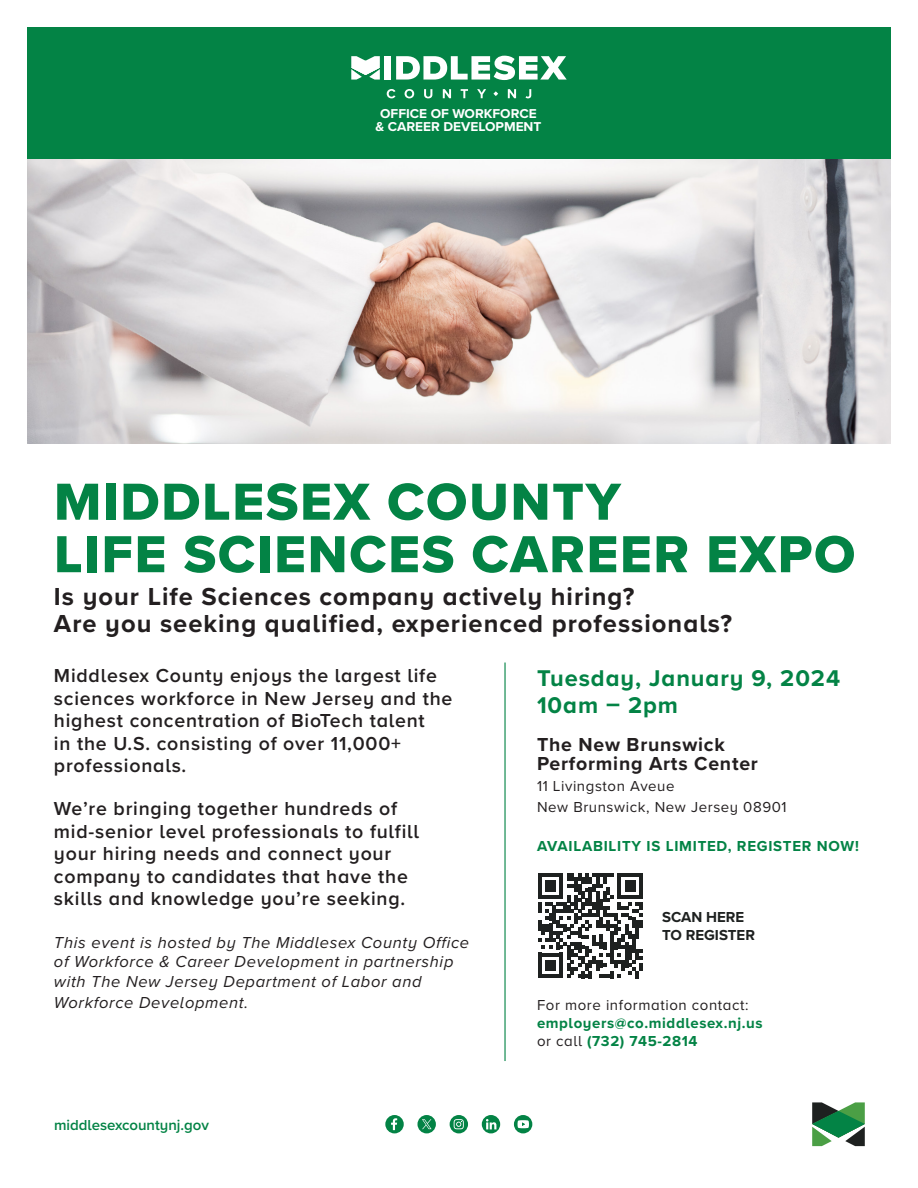
<style>
.page{position:relative;width:918px;height:1188px;background:#fff}
.page>*{position:absolute;margin:0;border:0;box-sizing:border-box;transform-origin:0 0}
.t1{font:54px/52.5px "Proxima Nova Extrabld";letter-spacing:.03em;color:#038345}
.Body{font:700 25.5px/27px "Proxima Nova";letter-spacing:.04em;color:#231f20}
.Body-2{font:700 23.7px/27px "Proxima Nova";letter-spacing:.04em;color:#038345}
.Body-3{font:600 19.5px/22.5px "Proxima Nova";letter-spacing:.04em;color:#231f20}
.Body-4{font:700 19.5px/19.5px "Proxima Nova";letter-spacing:.04em;color:#231f20}
.Body-5{font:italic 16.5px/19.5px "Proxima Nova";letter-spacing:.04em;color:#231f20}
.Body-6{font:700 15px/18px "Proxima Nova";letter-spacing:.04em;color:#038345}
.Body-7{font:15px/21px "Proxima Nova";letter-spacing:.04em;color:#231f20}
.t2{font:600 15px "Proxima Nova";color:#038345}
.t3{font:700 15px "Proxima Nova";color:#1e2120}
.t4{font:700 13.35px/13.2px "Proxima Nova";color:#fff;text-align:center}
.s1{font-weight:400;color:#231f20}
</style>
<div class="page">
<svg style="left:812px;top:1102px;width:53px;height:44px"></svg>
<svg style="left:385px;top:1115px;width:19px;height:18px"></svg>
<svg style="left:450px;top:1115px;width:18px;height:18px"></svg>
<svg style="left:482px;top:1115px;width:18px;height:18px"></svg>
<svg style="left:514px;top:1115px;width:18px;height:18px"></svg>
<div style="left:417px;top:1115px;width:19px;height:18px;background:#038345;border-radius:50%"></div>
<svg style="left:422px;top:1119px;width:10px;height:10px"></svg>
<div style="left:27px;top:27px;width:864px;height:133px;background:#038345"></div>
<svg style="left:387px;top:89px;width:8px;height:9px"></svg>
<svg style="left:405px;top:89px;width:9px;height:9px"></svg>
<svg style="left:424px;top:89px;width:8px;height:9px"></svg>
<svg style="left:443px;top:89px;width:8px;height:9px"></svg>
<svg style="left:461px;top:89px;width:7px;height:9px"></svg>
<svg style="left:477px;top:89px;width:9px;height:9px"></svg>
<svg style="left:508px;top:89px;width:8px;height:9px"></svg>
<svg style="left:526px;top:89px;width:5px;height:9px"></svg>
<svg style="left:493px;top:91px;width:5px;height:5px"></svg>
<svg style="left:396px;top:56px;width:171px;height:24px"></svg>
<div style="left:384px;top:56px;width:7px;height:24px;background:#fff"></div>
<svg style="left:351px;top:56px;width:29px;height:24px"></svg>
<svg style="left:538px;top:873px;width:105px;height:105px"></svg>
<img style="left:27px;top:160px;width:864px;height:284px">
<hr style="left:504px;top:663px;width:2px;height:398px;background:#038345">
<p class="t4" style="left:375px;top:106px;width:168px">OFFICE OF WORKFORCE &amp; CAREER DEVELOPMENT</p>
<p class="t1" style="left:54px;top:475px;width:803px">MIDDLESEX COUNTY<br>LIFE SCIENCES CAREER EXPO</p>
<p class="Body" style="left:54px;top:582px;width:679px">Is your Life Sciences company actively hiring?<br>Are you seeking qualified, experienced professionals?</p>
<p class="Body-3" style="left:54px;top:664px;width:400px">Middlesex County enjoys the largest life sciences workforce in New Jersey and the highest concentration of BioTech talent<br>in the U.S. consisting of over 11,000+ professionals.</p>
<p class="Body-3" style="left:54px;top:797px;width:367px">We’re bringing together hundreds of mid-senior level professionals to fulfill your hiring needs and connect your company to candidates that have the skills and knowledge you’re seeking.</p>
<p class="Body-5" style="left:54px;top:932px;width:417px">This event is hosted by The Middlesex County Office of Workforce &amp; Career Development in partnership with The New Jersey Department of Labor and</p>
<p class="Body-5" style="left:54px;top:992px;width:196px">Workforce Development.</p>
<p class="t2" style="left:54px;top:1114px;width:156px">middlesexcountynj.gov</p>
<p class="Body-2" style="left:537px;top:664px;width:305px">Tuesday, January 9, 2024<br>10am – 2pm</p>
<p class="Body-4" style="left:537px;top:734px;width:222px">The New Brunswick<br>Performing Arts Center</p>
<p class="Body-7" style="left:537px;top:775px;width:251px">11 Livingston Aveue<br>New Brunswick, New Jersey 08901</p>
<p class="Body-6" style="left:537px;top:836px;width:323px">AVAILABILITY IS LIMITED, REGISTER NOW!</p>
<p class="t3" style="left:662px;top:906px;width:84px">SCAN HERE</p>
<p class="t3" style="left:662px;top:924px;width:94px">TO REGISTER</p>
<p class="Body-6" style="left:537px;top:995px;width:227px"><span class="s1">For more information contact: </span>employers@co.middlesex.nj.us <span class="s1">or call</span> (732) 745-2814</p>
</div>
